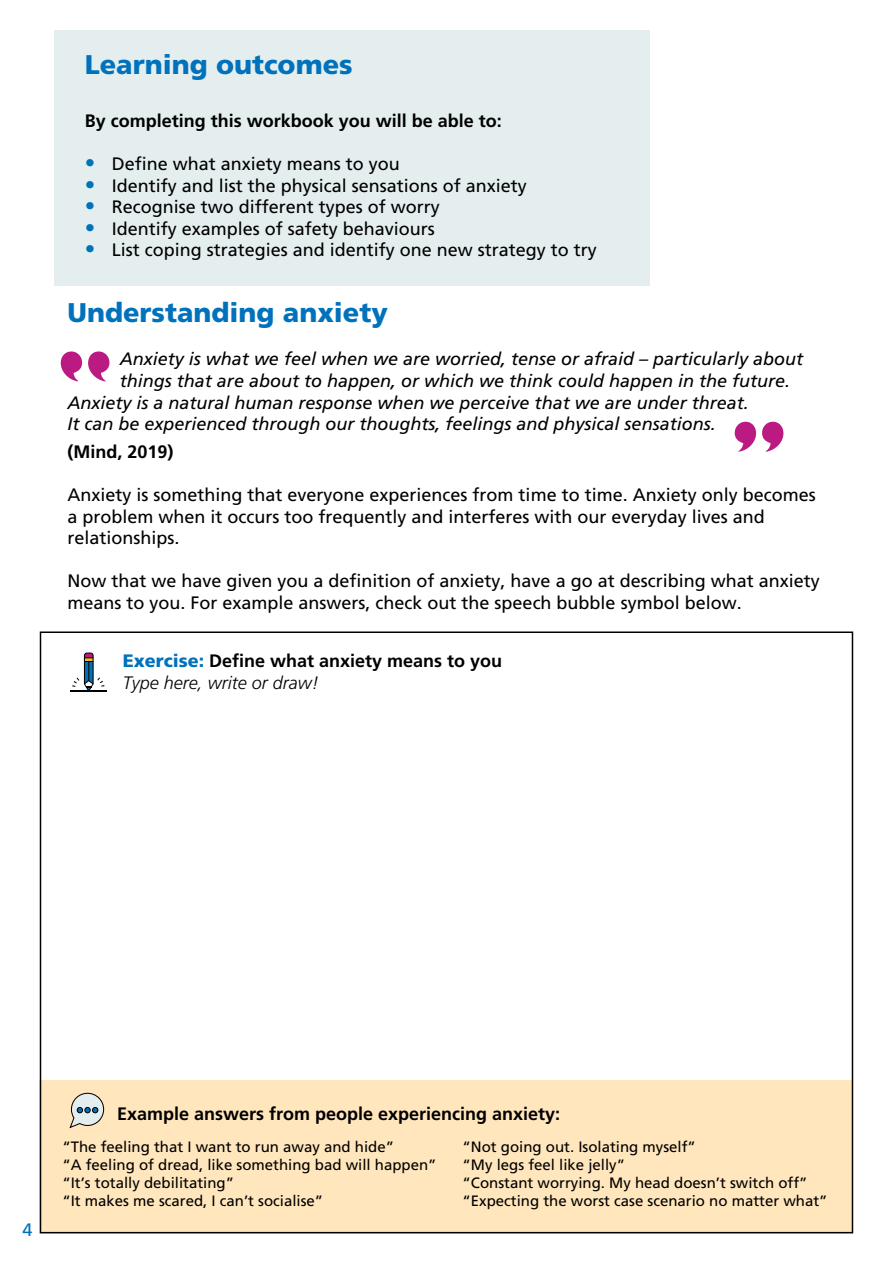
<style>
.page{position:relative;width:893px;height:1263px;background:#fff}
.page>*{position:absolute;margin:0;border:0;box-sizing:border-box;transform-origin:0 0}
.t1{font:900 27px "Frutiger";color:#0072bc}
.t2{font:18px/21.6px "Frutiger";color:#000}
.t3{font:italic 18px "Frutiger";color:#000}
.t4{font:700 18px/21.6px "Frutiger";color:#000}
.t5{font:18px "Frutiger";color:#0072bc}
.t6{font:15px/18px "Frutiger";color:#000}
.s1{font-size:21px;color:#0072bc}
.s2{font-weight:900;color:#0072bc}
.s3{font-weight:300;font-style:italic}
</style>
<div class="page">
<div style="left:40px;top:1080px;width:813px;height:153px;background:#ffe6bc"></div>
<div style="left:54px;top:30px;width:596px;height:255px;background:#e5eeef"></div>
<svg style="left:735px;top:422px;width:48px;height:30px"></svg>
<svg style="left:61px;top:351px;width:48px;height:30px"></svg>
<hr style="left:70px;top:690px;width:37px;height:1px;background:#000">
<svg style="left:72px;top:652px;width:32px;height:38px"></svg>
<svg style="left:69px;top:1092px;width:36px;height:37px"></svg>
<h1 class="t1" style="left:85px;top:49px;width:269px">Learning outcomes</h1>
<p class="t4" style="left:85px;top:109px;width:419px">By completing this workbook you will be able to:</p>
<p class="t2" style="left:85px;top:153px;width:317px"><span class="s1">•</span> Define what anxiety means to you</p>
<p class="t2" style="left:85px;top:174px;width:444px"><span class="s1">•</span> Identify and list the physical sensations of anxiety</p>
<p class="t2" style="left:85px;top:196px;width:357px"><span class="s1">•</span> Recognise two different types of worry</p>
<p class="t2" style="left:85px;top:217px;width:352px"><span class="s1">•</span> Identify examples of safety behaviours</p>
<p class="t2" style="left:85px;top:239px;width:514px"><span class="s1">•</span> List coping strategies and identify one new strategy to try</p>
<h1 class="t1" style="left:68px;top:296px;width:322px">Understanding anxiety</h1>
<p class="t3" style="left:120px;top:349px;width:685px">Anxiety is what we feel when we are worried, tense or afraid – particularly about</p>
<p class="t3" style="left:120px;top:370px;width:672px">things that are about to happen, or which we think could happen in the future.</p>
<p class="t3" style="left:67px;top:392px;width:683px">Anxiety is a natural human response when we perceive that we are under threat.</p>
<p class="t3" style="left:67px;top:413px;width:650px">It can be experienced through our thoughts, feelings and physical sensations.</p>
<p class="t4" style="left:67px;top:440px;width:108px">(Mind, 2019)</p>
<p class="t2" style="left:67px;top:484px;width:750px">Anxiety is something that everyone experiences from time to time. Anxiety only becomes a problem when it occurs too frequently and interferes with our everyday lives and relationships.</p>
<p class="t2" style="left:67px;top:570px;width:754px">Now that we have given you a definition of anxiety, have a go at describing what anxiety means to you. For example answers, check out the speech bubble symbol below.</p>
<p class="t4" style="left:123px;top:650px;width:381px"><span class="s2">Exercise:</span> Define what anxiety means to you<br><span class="s3">Type here, write or draw!</span></p>
<p class="t5" style="left:22px;top:1219px;width:12px">4</p>
<p class="t4" style="left:117px;top:1103px;width:445px">Example answers from people experiencing anxiety:</p>
<p class="t6" style="left:62px;top:1138px;width:376px">“The feeling that I want to run away and hide”<br>“A feeling of dread, like something bad will happen” “It’s totally debilitating”<br>“It makes me scared, I can’t socialise”</p>
<p class="t6" style="left:463px;top:1138px;width:367px">“Not going out. Isolating myself”<br>“My legs feel like jelly”<br>“Constant worrying. My head doesn’t switch off” “Expecting the worst case scenario no matter what”</p>
</div>
